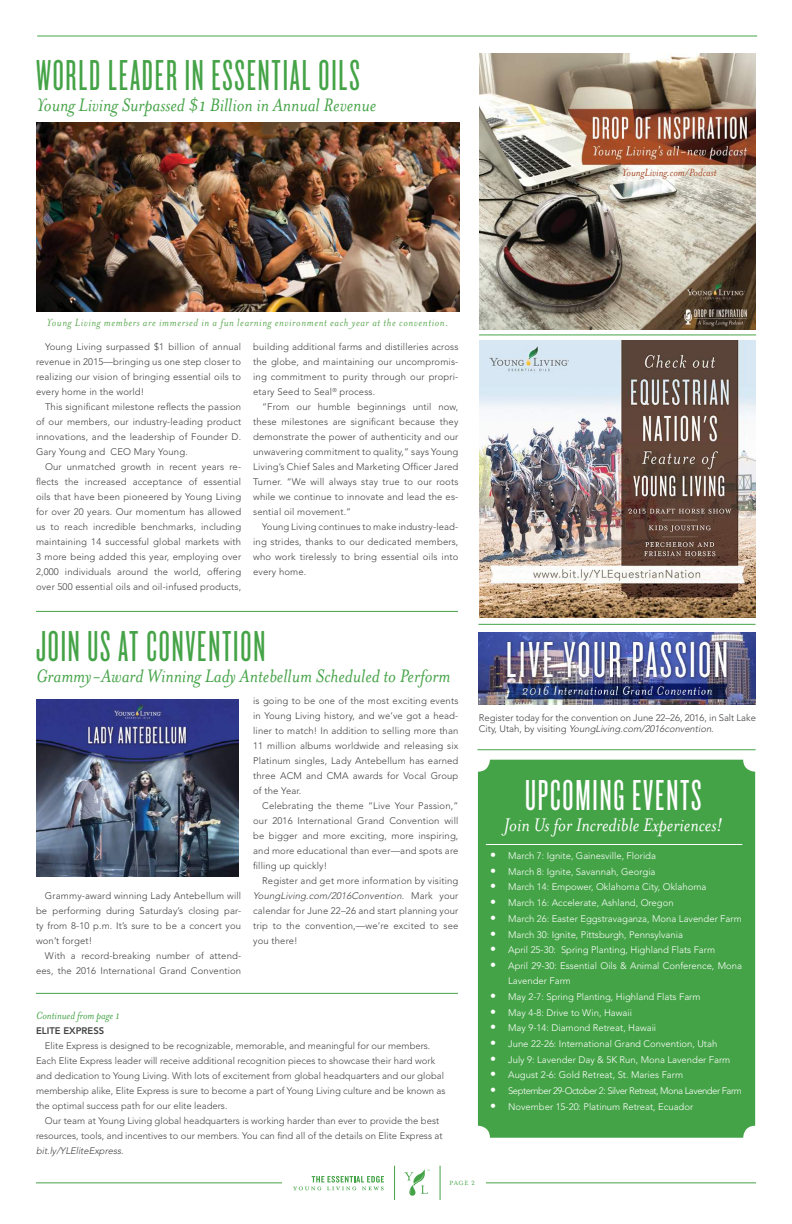
<style>
.page{position:relative;width:792px;height:1224px;background:#fff}
.page>*{position:absolute;margin:0;border:0;box-sizing:border-box;transform-origin:0 0}
.t1{font:45px "Knockout 26 Junior Flywght";letter-spacing:.04em;color:#45a347}
.t2{font:45px "Knockout 26 Junior Flywght";letter-spacing:.04em;color:#fff}
.t3{font:italic 21px "Mrs Eaves OT";color:#fff}
.t4{font:italic 20.8px "Mrs Eaves OT";color:#45a347}
.t5{font:italic 12px "Mrs Eaves OT";letter-spacing:.05em;color:#5da953}
.t6{font:italic 12px "Mrs Eaves OT";color:#a44927}
.t7{font:italic 12px "Mrs Eaves OT";color:#44a347}
.t8{font:300 9.5px/15px "Avenir LT Std";letter-spacing:.015em;color:#414042;text-align:justify}
.t9{font:300 9.5px/15px "Avenir LT Std";color:#fff}
.t10{font:300 9.5px/15px "Avenir LT Std";color:#424344}
.t11{font:300 9.5px/11.4px "Avenir LT Std";color:#424243}
.t12{font:300 9.5px "Avenir LT Std";letter-spacing:-.05em;color:#fff}
.t13{font:italic 300 9.5px "Avenir LT Std";color:#424344}
.t14{font:800 9.5px "Avenir LT Std";color:#424344}
.t15{font:7px "Mrs Eaves OT";color:#45a347}
.s1{font-style:italic}
.s2{font-size:12px}
</style>
<div class="page">
<hr style="left:36px;top:1183px;width:246px;height:1px;background:#45a347">
<svg style="left:404px;top:1169px;width:26px;height:27px"></svg>
<svg style="left:293px;top:1176px;width:91px;height:14px"></svg>
<hr style="left:394px;top:1166px;width:1px;height:34px;background:#45a347">
<hr style="left:440px;top:1166px;width:1px;height:34px;background:#45a347">
<hr style="left:486px;top:1183px;width:270px;height:1px;background:#45a347">
<hr style="left:37px;top:36px;width:720px;height:1px;background:#45a347">
<hr style="left:36px;top:611px;width:422px;height:1px;background:#45a347">
<img style="left:479px;top:632px;width:277px;height:73px">
<hr style="left:478px;top:624px;width:278px;height:1px;background:#45a347">
<hr style="left:477px;top:750px;width:279px;height:1px;background:#45a347">
<div style="left:478px;top:760px;width:277px;height:378px;background:#44a347;border-radius:12px"></div>
<hr style="left:486px;top:844px;width:256px;height:1px;background:#fff">
<hr style="left:479px;top:335px;width:277px;height:1px;background:#45a347">
<hr style="left:36px;top:993px;width:422px;height:1px;background:#45a347">
<img style="left:480px;top:341px;width:276px;height:276px">
<img style="left:480px;top:54px;width:276px;height:276px">
<img style="left:36px;top:699px;width:203px;height:178px">
<img style="left:36px;top:122px;width:423px;height:189px">
<h1 class="t1" style="left:36px;top:50px;width:325px">WORLD LEADER IN ESSENTIAL OILS</h1>
<h3 class="t4" style="left:36px;top:94px;width:342px">Young Living Surpassed $1 Billion in Annual Revenue</h3>
<p class="t6" style="left:622px;top:166px;width:96px">YoungLiving.com/Podcast</p>
<p class="t5" style="left:47px;top:316px;width:403px">Young Living members are immersed in a fun learning environment each year at the convention.</p>
<p class="t8" style="left:36px;top:339px;width:207px;text-indent:9px">Young Living surpassed $1 billion of annual revenue in 2015—bringing us one step closer to realizing our vision of bringing essential oils to every home in the world!</p>
<p class="t8" style="left:36px;top:399px;width:207px;text-indent:9px">This significant milestone reflects the passion of our members, our industry-leading product innovations, and the leadership of Founder D.<br>Gary Young and CEO Mary Young.</p>
<p class="t8" style="left:36px;top:459px;width:207px;text-indent:9px">Our unmatched growth in recent years re&shy;flects the increased acceptance of essential oils that have been pioneered by Young Living for over 20 years. Our momentum has allowed us to reach incredible benchmarks, including maintaining 14 successful global markets with 3 more being added this year, employing over 2,000 individuals around the world, offering over 500 essential oils and oil-infused products,</p>
<p class="t8" style="left:253px;top:339px;width:207px">building additional farms and distilleries across the globe, and maintaining our uncompromis&shy;ing commitment to purity through our propri&shy;etary Seed to Seal<sup>®</sup> process.</p>
<p class="t8" style="left:253px;top:399px;width:207px;text-indent:9px">“From our humble beginnings until now, these milestones are significant because they demonstrate the power of authenticity and our unwavering commitment to quality,” says Young Living’s Chief Sales and Marketing Officer Jared Turner. “We will always stay true to our roots while we continue to innovate and lead the es&shy;sential oil movement.”</p>
<p class="t8" style="left:253px;top:519px;width:207px;text-indent:9px">Young Living continues to make industry-lead&shy;ing strides, thanks to our dedicated members, who work tirelessly to bring essential oils into every home.</p>
<h1 class="t1" style="left:36px;top:621px;width:231px">JOIN US AT CONVENTION</h1>
<h3 class="t4" style="left:36px;top:664px;width:416px">Grammy-Award Winning Lady Antebellum Scheduled to Perform</h3>
<p class="t8" style="left:36px;top:888px;width:207px;text-indent:9px">Grammy-award winning Lady Antebellum will be performing during Saturday’s closing par&shy;ty from 8-10 p.m. It’s sure to be a concert you won’t forget!</p>
<p class="t8" style="left:36px;top:948px;width:207px;text-align:right">With a record-breaking number of attend&shy;ees, the 2016 International Grand Convention</p>
<p class="t8" style="left:253px;top:693px;width:207px">is going to be one of the most exciting events in Young Living history, and we’ve got a head&shy;liner to match! In addition to selling more than 11 million albums worldwide and releasing six Platinum singles, Lady Antebellum has earned three ACM and CMA awards for Vocal Group of the Year.</p>
<p class="t8" style="left:253px;top:798px;width:207px;text-indent:9px">Celebrating the theme “Live Your Passion,” our 2016 International Grand Convention will be bigger and more exciting, more inspiring, and more educational than ever—and spots are filling up quickly!</p>
<p class="t8" style="left:253px;top:873px;width:207px;text-indent:9px">Register and get more information by visiting <span class="s1">YoungLiving.com/2016Convention</span>. M a r k y o u r calendar for June 22–26 and start planning your trip to the convention,—we’re excited to see you there!</p>
<p class="t7" style="left:36px;top:1009px;width:85px">Continued from page 1</p>
<p class="t14" style="left:36px;top:1025px;width:70px">ELITE EXPRESS</p>
<p class="t10" style="left:36px;top:1038px;width:411px;text-indent:9px">Elite Express is designed to be recognizable, memorable, and meaningful for our members.<br>Each Elite Express leader will receive additional recognition pieces to showcase their hard work and dedication to Young Living. With lots of excitement from global headquarters and our global membership alike, Elite Express is sure to become a part of Young Living culture and be known as the optimal success path for our elite leaders.</p>
<p class="t10" style="left:36px;top:1113px;width:408px;text-align:center">Our team at Young Living global headquarters is working harder than ever to provide the best resources, tools, and incentives to our members. You can find all of the details on Elite Express at</p>
<p class="t13" style="left:36px;top:1145px;width:91px">bit.ly/YLEliteExpress.</p>
<p class="t11" style="left:479px;top:712px;width:279px">Register today for the convention on June 22–26, 2016, in Salt Lake<br>C i ty, U t a h , by v i s i t i n g <span class="s1">YoungLiving.com/2016convention.</span></p>
<h1 class="t2" style="left:525px;top:770px;width:178px">UPCOMING EVENTS</h1>
<h2 class="t3" style="left:504px;top:814px;width:221px">Join Us for Incredible Experiences!</h2>
<p class="t9" style="left:490px;top:848px;width:167px"><span class="s2">•</span> March 7: Ignite, Gainesville, Florida</p>
<p class="t9" style="left:490px;top:864px;width:167px"><span class="s2">•</span> March 8: Ignite, Savannah, Georgia</p>
<p class="t9" style="left:490px;top:880px;width:218px"><span class="s2">•</span> March 14: Empower, Oklahoma City, Oklahoma</p>
<p class="t9" style="left:490px;top:895px;width:185px"><span class="s2">•</span> March 16: Accelerate, Ashland, Oregon</p>
<p class="t9" style="left:490px;top:911px;width:253px"><span class="s2">•</span> March 26: Easter Eggstravaganza, Mona Lavender Farm</p>
<p class="t9" style="left:490px;top:927px;width:194px"><span class="s2">•</span> March 30: Ignite, Pittsburgh, Pennsylvania</p>
<p class="t9" style="left:490px;top:943px;width:226px"><span class="s2">•</span> April 25-30: Spring Planting, Highland Flats Farm</p>
<p class="t9" style="left:508px;top:958px;width:235px;text-indent:-18px"><span class="s2">•</span> April 29-30: Essential Oils &amp; Animal Conference, Mona<br>Lavender Farm</p>
<p class="t9" style="left:490px;top:989px;width:212px"><span class="s2">•</span> May 2-7: Spring Planting, Highland Flats Farm</p>
<p class="t9" style="left:490px;top:1005px;width:143px"><span class="s2">•</span> May 4-8: Drive to Win, Hawaii</p>
<p class="t9" style="left:490px;top:1020px;width:168px"><span class="s2">•</span> May 9-14: Diamond Retreat, Hawaii</p>
<p class="t9" style="left:490px;top:1036px;width:229px"><span class="s2">•</span> June 22-26: International Grand Convention, Utah</p>
<p class="t9" style="left:490px;top:1052px;width:242px"><span class="s2">•</span> July 9: Lavender Day &amp; 5K Run, Mona Lavender Farm</p>
<p class="t9" style="left:490px;top:1068px;width:194px"><span class="s2">•</span> August 2-6: Gold Retreat, St. Maries Farm</p>
<p class="t12" style="left:490px;top:1085px;width:253px"><span class="s2">•</span> September 29-October 2: Silver Retreat, Mona Lavender Farm</p>
<p class="t9" style="left:490px;top:1099px;width:205px"><span class="s2">•</span> November 15-20: Platinum Retreat, Ecuador</p>
<p class="t15" style="left:450px;top:1179px;width:27px">PAGE 2</p>
</div>
